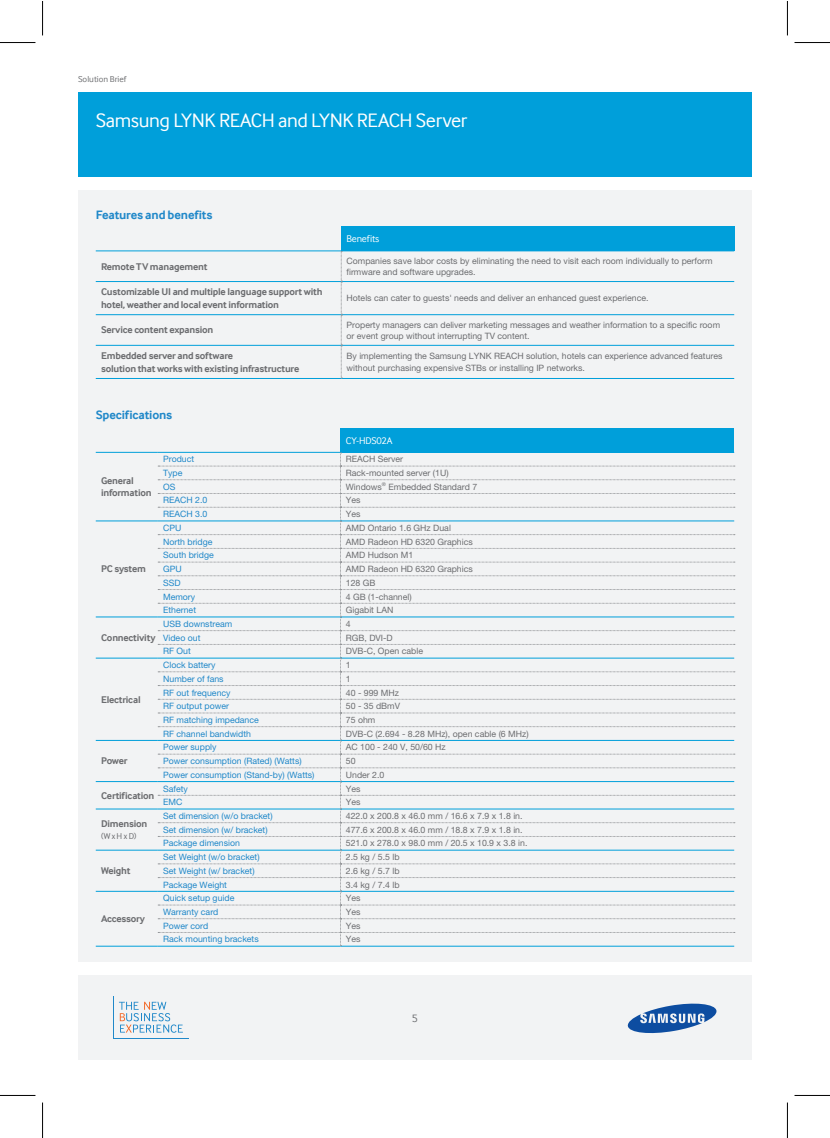
<style>
.page{position:relative;width:830px;height:1138px;background:#fff}
.page>*{position:absolute;margin:0;border:0;box-sizing:border-box;transform-origin:0 0}
.t1{font:20px "Samsung Inter Face";letter-spacing:-.02em;color:#fff}
.t2{font:700 12.5px "Samsung Inter Face";letter-spacing:-.015em;color:#2088c9}
.t3{font:11.25px "Samsung Inter Face";color:#6c6d70}
.t4{font:700 10px/12.5px "Samsung Inter Face";letter-spacing:-.02em;color:#6c6d70}
.t5{font:10px "Samsung Inter Face";letter-spacing:-.02em;color:#fff}
.t6{font:8.75px/11.2px "Helvetica Neue LT Pro";color:#6c6d70}
.t7{font:8.75px "Helvetica Neue LT Pro";color:#2088c9}
.t8{font:8.75px "Samsung Inter Face";letter-spacing:.005em;color:#6c6d70}
.t9{font:5.12px "Helvetica Neue LT Pro";color:#6c6d70}
</style>
<div class="page">
<div style="left:78px;top:975px;width:673px;height:84px;background:#f2f3f4"></div>
<svg style="left:627px;top:1003px;width:89px;height:31px"></svg>
<div style="left:78px;top:92px;width:673px;height:84px;background:#009fda"></div>
<div style="left:78px;top:190px;width:673px;height:771px;background:#f2f3f4"></div>
<svg style="left:119px;top:1001px;width:64px;height:31px"></svg>
<hr style="left:113px;top:996px;width:1px;height:43px;background:#2088c9">
<hr style="left:113px;top:1038px;width:76px;height:1px;background:#2088c9">
<div style="left:341px;top:227px;width:392px;height:24px;background:#009fda"></div>
<hr style="left:96px;top:250px;width:245px;height:1px;background:#009fda">
<hr style="left:96px;top:281px;width:245px;height:1px;background:#009fda">
<hr style="left:96px;top:314px;width:245px;height:1px;background:#009fda">
<hr style="left:96px;top:345px;width:245px;height:1px;background:#009fda">
<hr style="left:96px;top:378px;width:245px;height:1px;background:#009fda">
<hr style="left:341px;top:281px;width:392px;height:1px;background:#009fda">
<hr style="left:341px;top:314px;width:392px;height:1px;background:#009fda">
<hr style="left:341px;top:345px;width:392px;height:1px;background:#009fda">
<hr style="left:341px;top:378px;width:392px;height:1px;background:#009fda">
<svg style="left:341px;top:251px;width:1px;height:127px"></svg>
<div style="left:340px;top:428px;width:393px;height:24px;background:#009fda"></div>
<hr style="left:96px;top:452px;width:62px;height:1px;background:#009fda">
<hr style="left:96px;top:520px;width:62px;height:1px;background:#009fda">
<hr style="left:96px;top:616px;width:62px;height:1px;background:#009fda">
<hr style="left:96px;top:657px;width:62px;height:1px;background:#009fda">
<hr style="left:96px;top:740px;width:62px;height:1px;background:#009fda">
<hr style="left:96px;top:781px;width:62px;height:1px;background:#009fda">
<hr style="left:96px;top:808px;width:62px;height:1px;background:#009fda">
<hr style="left:96px;top:849px;width:62px;height:1px;background:#009fda">
<hr style="left:96px;top:891px;width:62px;height:1px;background:#009fda">
<hr style="left:96px;top:945px;width:62px;height:1px;background:#009fda">
<svg style="left:158px;top:452px;width:576px;height:494px"></svg>
<hr style="left:0;top:42px;width:35px;height:1px;background:#000">
<hr style="left:794px;top:42px;width:35px;height:1px;background:#000">
<hr style="left:0;top:1095px;width:35px;height:1px;background:#000">
<hr style="left:794px;top:1095px;width:35px;height:1px;background:#000">
<hr style="left:42px;top:1px;width:1px;height:34px;background:#000">
<hr style="left:42px;top:1102px;width:1px;height:35px;background:#000">
<hr style="left:786px;top:1px;width:1px;height:34px;background:#000">
<hr style="left:786px;top:1102px;width:1px;height:35px;background:#000">
<p class="t8" style="left:78px;top:73px;width:50px">Solution Brief</p>
<h1 class="t1" style="left:96px;top:107px;width:373px">Samsung LYNK REACH and LYNK REACH Server</h1>
<h2 class="t2" style="left:96px;top:206px;width:118px">Features and benefits</h2>
<p class="t5" style="left:346px;top:232px;width:34px">Benefits</p>
<p class="t4" style="left:101px;top:260px;width:108px">Remote TV management</p>
<p class="t6" style="left:346px;top:255px;width:367px">Companies save labor costs by eliminating the need to visit each room individually to perform firmware and software upgrades.</p>
<p class="t4" style="left:101px;top:285px;width:223px">Customizable UI and multiple language support with hotel, weather and local event information</p>
<p class="t6" style="left:346px;top:292px;width:303px">Hotels can cater to guests' needs and deliver an enhanced guest experience.</p>
<p class="t4" style="left:101px;top:323px;width:114px">Service content expansion</p>
<p class="t6" style="left:346px;top:318px;width:375px">Property managers can deliver marketing messages and weather information to a specific room or event group without interrupting TV content.</p>
<p class="t4" style="left:101px;top:349px;width:199px">Embedded server and software<br>solution that works with existing infrastructure</p>
<p class="t6" style="left:346px;top:350px;width:377px">By implementing the Samsung LYNK REACH solution, hotels can experience advanced features without purchasing expensive STBs or installing IP networks.</p>
<h2 class="t2" style="left:96px;top:407px;width:78px">Specifications</h2>
<p class="t5" style="left:345px;top:434px;width:48px">CY-HDS02A</p>
<p class="t4" style="left:101px;top:474px;width:52px">General information</p>
<p class="t4" style="left:101px;top:562px;width:46px">PC system</p>
<p class="t7" style="left:163px;top:454px;width:33px">Product</p>
<p class="t6" style="left:345px;top:453px;width:59px">REACH Server</p>
<p class="t7" style="left:163px;top:467px;width:21px">Type</p>
<p class="t6" style="left:345px;top:467px;width:104px">Rack-mounted server (1U)</p>
<p class="t7" style="left:163px;top:481px;width:14px">OS</p>
<p class="t6" style="left:345px;top:481px;width:38px">Windows</p>
<p class="t9" style="left:382px;top:480px;width:6px">®</p>
<p class="t6" style="left:388px;top:481px;width:90px">Embedded Standard 7</p>
<p class="t7" style="left:163px;top:495px;width:46px">REACH 2.0</p>
<p class="t6" style="left:345px;top:494px;width:16px">Yes</p>
<p class="t7" style="left:163px;top:509px;width:46px">REACH 3.0</p>
<p class="t6" style="left:345px;top:508px;width:16px">Yes</p>
<p class="t7" style="left:163px;top:522px;width:20px">CPU</p>
<p class="t6" style="left:345px;top:522px;width:107px">AMD Ontario 1.6 GHz Dual</p>
<p class="t7" style="left:163px;top:536px;width:51px">North bridge</p>
<p class="t6" style="left:345px;top:536px;width:128px">AMD Radeon HD 6320 Graphics</p>
<p class="t7" style="left:163px;top:550px;width:52px">South bridge</p>
<p class="t6" style="left:345px;top:549px;width:69px">AMD Hudson M1</p>
<p class="t7" style="left:163px;top:563px;width:20px">GPU</p>
<p class="t6" style="left:345px;top:563px;width:128px">AMD Radeon HD 6320 Graphics</p>
<p class="t7" style="left:163px;top:577px;width:19px">SSD</p>
<p class="t6" style="left:345px;top:577px;width:31px">128 GB</p>
<p class="t7" style="left:163px;top:591px;width:34px">Memory</p>
<p class="t6" style="left:345px;top:590px;width:67px">4 GB (1-channel)</p>
<p class="t7" style="left:163px;top:605px;width:34px">Ethernet</p>
<p class="t6" style="left:345px;top:604px;width:49px">Gigabit LAN</p>
<p class="t7" style="left:163px;top:618px;width:71px">USB downstream</p>
<p class="t6" style="left:345px;top:618px;width:6px">4</p>
<p class="t7" style="left:163px;top:632px;width:39px">Video out</p>
<p class="t6" style="left:345px;top:631px;width:48px">RGB, DVI-D</p>
<p class="t7" style="left:163px;top:646px;width:29px">RF Out</p>
<p class="t6" style="left:345px;top:645px;width:79px">DVB-C, Open cable</p>
<p class="t4" style="left:101px;top:631px;width:56px">Connectivity</p>
<p class="t4" style="left:101px;top:692px;width:41px">Electrical</p>
<p class="t4" style="left:101px;top:754px;width:28px">Power</p>
<p class="t4" style="left:101px;top:788px;width:55px">Certification</p>
<p class="t4" style="left:101px;top:817px;width:48px">Dimension</p>
<p class="t8" style="left:101px;top:830px;width:37px">(W x H x D)</p>
<p class="t4" style="left:101px;top:864px;width:31px">Weight</p>
<p class="t4" style="left:101px;top:912px;width:46px">Accessory</p>
<p class="t7" style="left:163px;top:659px;width:54px">Clock battery</p>
<p class="t6" style="left:345px;top:659px;width:6px">1</p>
<p class="t7" style="left:163px;top:673px;width:62px">Number of fans</p>
<p class="t6" style="left:345px;top:673px;width:6px">1</p>
<p class="t7" style="left:163px;top:687px;width:69px">RF out frequency</p>
<p class="t6" style="left:345px;top:686px;width:55px">40 - 999 MHz</p>
<p class="t7" style="left:163px;top:701px;width:67px">RF output power</p>
<p class="t6" style="left:345px;top:700px;width:56px">50 - 35 dBmV</p>
<p class="t7" style="left:163px;top:714px;width:97px">RF matching impedance</p>
<p class="t6" style="left:345px;top:714px;width:31px">75 ohm</p>
<p class="t7" style="left:163px;top:728px;width:89px">RF channel bandwidth</p>
<p class="t6" style="left:345px;top:727px;width:184px">DVB-C (2.694 - 8.28 MHz), open cable (6 MHz)</p>
<p class="t7" style="left:163px;top:742px;width:55px">Power supply</p>
<p class="t6" style="left:345px;top:741px;width:101px">AC 100 - 240 V, 50/60 Hz</p>
<p class="t7" style="left:163px;top:755px;width:140px">Power consumption (Rated) (Watts)</p>
<p class="t6" style="left:345px;top:755px;width:11px">50</p>
<p class="t7" style="left:163px;top:769px;width:153px">Power consumption (Stand-by) (Watts)</p>
<p class="t6" style="left:345px;top:769px;width:40px">Under 2.0</p>
<p class="t7" style="left:163px;top:783px;width:26px">Safety</p>
<p class="t6" style="left:345px;top:782px;width:16px">Yes</p>
<p class="t7" style="left:163px;top:797px;width:21px">EMC</p>
<p class="t6" style="left:345px;top:796px;width:16px">Yes</p>
<p class="t7" style="left:163px;top:810px;width:111px">Set dimension (w/o bracket)</p>
<p class="t6" style="left:345px;top:810px;width:178px">422.0 x 200.8 x 46.0 mm / 16.6 x 7.9 x 1.8 in.</p>
<p class="t7" style="left:163px;top:824px;width:106px">Set dimension (w/ bracket)</p>
<p class="t6" style="left:345px;top:823px;width:178px">477.6 x 200.8 x 46.0 mm / 18.8 x 7.9 x 1.8 in.</p>
<p class="t7" style="left:163px;top:838px;width:78px">Package dimension</p>
<p class="t6" style="left:345px;top:837px;width:183px">521.0 x 278.0 x 98.0 mm / 20.5 x 10.9 x 3.8 in.</p>
<p class="t7" style="left:163px;top:851px;width:98px">Set Weight (w/o bracket)</p>
<p class="t6" style="left:345px;top:851px;width:55px">2.5 kg / 5.5 lb</p>
<p class="t7" style="left:163px;top:865px;width:93px">Set Weight (w/ bracket)</p>
<p class="t6" style="left:345px;top:865px;width:55px">2.6 kg / 5.7 lb</p>
<p class="t7" style="left:163px;top:879px;width:65px">Package Weight</p>
<p class="t6" style="left:345px;top:878px;width:55px">3.4 kg / 7.4 lb</p>
<p class="t7" style="left:163px;top:893px;width:73px">Quick setup guide</p>
<p class="t6" style="left:345px;top:892px;width:16px">Yes</p>
<p class="t7" style="left:163px;top:906px;width:57px">Warranty card</p>
<p class="t6" style="left:345px;top:906px;width:16px">Yes</p>
<p class="t7" style="left:163px;top:920px;width:47px">Power cord</p>
<p class="t6" style="left:345px;top:919px;width:16px">Yes</p>
<p class="t7" style="left:163px;top:934px;width:97px">Rack mounting brackets</p>
<p class="t6" style="left:345px;top:933px;width:16px">Yes</p>
<p class="t3" style="left:412px;top:1010px;width:8px">5</p>
</div>
